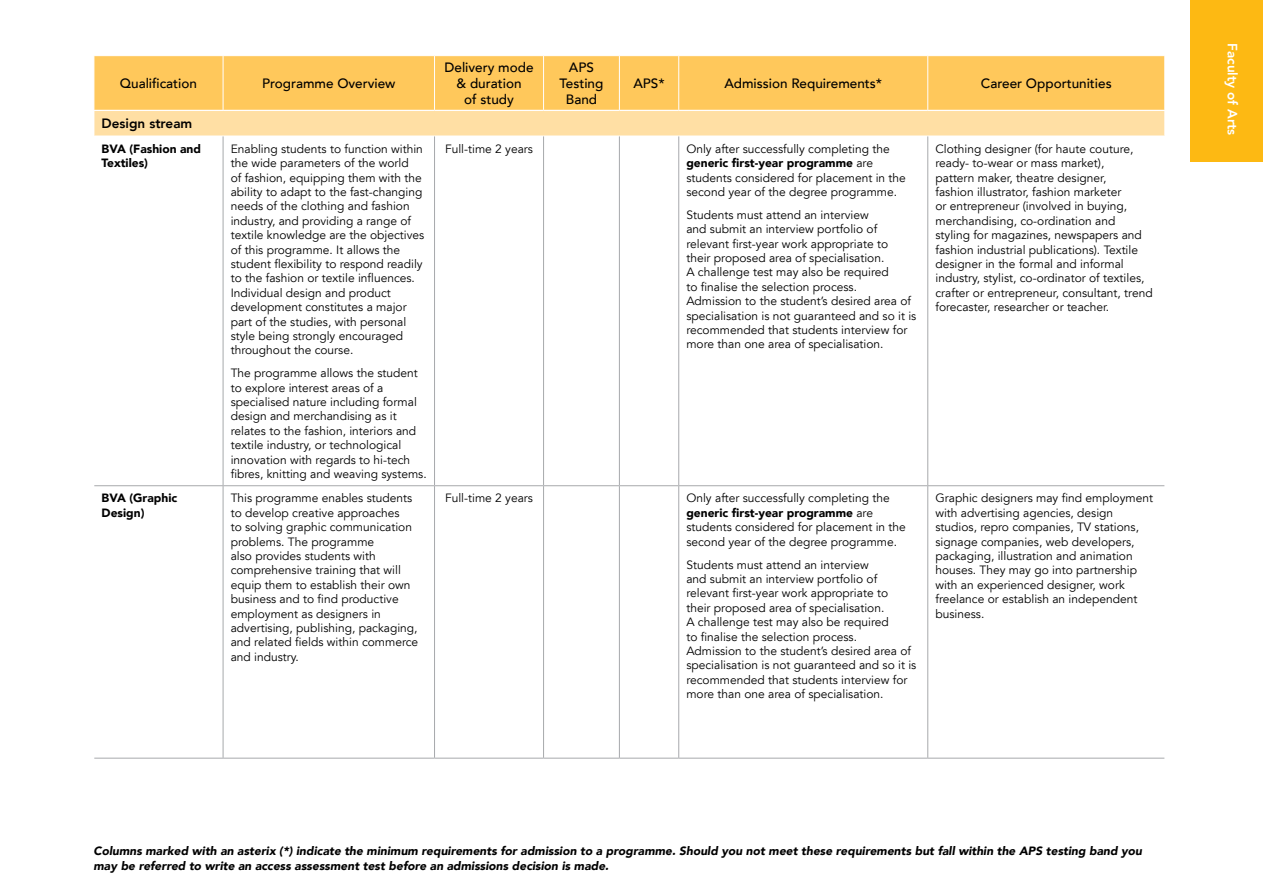
<style>
.page{position:relative;width:1263px;height:893px;background:#fff}
.page>*{position:absolute;margin:0;border:0;box-sizing:border-box;transform-origin:0 0}
.t1{font:500 13.5px/16.2px "Avenir LT";color:#000;text-align:center}
.t2{font:800 13.5px "Avenir LT";color:#fff}
.t3{font:800 13.5px "Avenir LT";color:#000}
.t4{font:12px/14.4px "Avenir LT";color:#000}
.t5{font:italic 900 12px/14.4px "Avenir LT";color:#000}
.t6{font:900 12px/14.4px "Avenir LT";color:#000}
.s1{font-weight:900}
</style>
<div class="page">
<div style="left:95px;top:56px;width:1069px;height:54px;background:#ffc85b"></div>
<hr style="left:223px;top:56px;width:1px;height:54px;background:#fff">
<hr style="left:434px;top:56px;width:1px;height:54px;background:#fff">
<hr style="left:543px;top:56px;width:1px;height:54px;background:#fff">
<hr style="left:619px;top:56px;width:1px;height:54px;background:#fff">
<hr style="left:678px;top:56px;width:1px;height:54px;background:#fff">
<hr style="left:927px;top:56px;width:1px;height:54px;background:#fff">
<div style="left:1191px;top:0;width:72px;height:162px;background:#fdb913"></div>
<div style="left:94px;top:111px;width:1071px;height:25px;background:#ffdfa4"></div>
<svg style="left:94px;top:111px;width:1px;height:25px"></svg>
<svg style="left:1164px;top:111px;width:1px;height:25px"></svg>
<hr style="left:223px;top:136px;width:1px;height:349px;background:#a7a9ac">
<hr style="left:434px;top:136px;width:1px;height:349px;background:#a7a9ac">
<hr style="left:543px;top:136px;width:1px;height:349px;background:#a7a9ac">
<hr style="left:619px;top:136px;width:1px;height:349px;background:#a7a9ac">
<hr style="left:678px;top:136px;width:1px;height:349px;background:#a7a9ac">
<hr style="left:927px;top:136px;width:1px;height:349px;background:#a7a9ac">
<hr style="left:94px;top:485px;width:129px;height:1px;background:#a7a9ac">
<hr style="left:223px;top:486px;width:1px;height:272px;background:#a7a9ac">
<hr style="left:223px;top:485px;width:211px;height:1px;background:#a7a9ac">
<hr style="left:434px;top:486px;width:1px;height:272px;background:#a7a9ac">
<hr style="left:434px;top:485px;width:109px;height:1px;background:#a7a9ac">
<hr style="left:543px;top:485px;width:76px;height:1px;background:#a7a9ac">
<hr style="left:543px;top:486px;width:1px;height:272px;background:#a7a9ac">
<hr style="left:619px;top:486px;width:1px;height:272px;background:#a7a9ac">
<hr style="left:619px;top:485px;width:60px;height:1px;background:#a7a9ac">
<hr style="left:679px;top:485px;width:249px;height:1px;background:#a7a9ac">
<hr style="left:678px;top:486px;width:1px;height:272px;background:#a7a9ac">
<hr style="left:927px;top:486px;width:1px;height:272px;background:#a7a9ac">
<hr style="left:928px;top:485px;width:236px;height:1px;background:#a7a9ac">
<hr style="left:94px;top:758px;width:129px;height:1px;background:#a7a9ac">
<hr style="left:223px;top:758px;width:211px;height:1px;background:#a7a9ac">
<hr style="left:434px;top:758px;width:109px;height:1px;background:#a7a9ac">
<hr style="left:543px;top:758px;width:76px;height:1px;background:#a7a9ac">
<hr style="left:619px;top:758px;width:60px;height:1px;background:#a7a9ac">
<hr style="left:679px;top:758px;width:249px;height:1px;background:#a7a9ac">
<hr style="left:928px;top:758px;width:236px;height:1px;background:#a7a9ac">
<p class="t1" style="left:120px;top:76px;width:79px">Qualification</p>
<p class="t1" style="left:262px;top:76px;width:135px">Programme Overview</p>
<p class="t3" style="left:102px;top:116px;width:92px">Design stream</p>
<p class="t6" style="left:102px;top:141px;width:101px">BVA (Fashion and<br>Textiles)</p>
<p class="t4" style="left:231px;top:142px;width:195px">Enabling students to function within the wide parameters of the world<br>of fashion, equipping them with the ability to adapt to the fast-changing needs of the clothing and fashion industry, and providing a range of textile knowledge are the objectives of this programme. It allows the student flexibility to respond readily to the fashion or textile influences.<br>Individual design and product development constitutes a major part of the studies, with personal style being strongly encouraged throughout the course.</p>
<p class="t4" style="left:231px;top:366px;width:197px">The programme allows the student to explore interest areas of a specialised nature including formal design and merchandising as it relates to the fashion, interiors and textile industry, or technological innovation with regards to hi-tech fibres, knitting and weaving systems.</p>
<p class="t1" style="left:444px;top:59px;width:91px">Delivery mode &amp; duration<br>of study</p>
<p class="t1" style="left:560px;top:59px;width:45px">APS<br>Testing<br>Band</p>
<p class="t1" style="left:633px;top:76px;width:33px">APS*</p>
<p class="t1" style="left:724px;top:76px;width:159px">Admission Requirements*</p>
<p class="t1" style="left:981px;top:76px;width:132px">Career Opportunities</p>
<p class="t4" style="left:445px;top:142px;width:89px">Full-time 2 years</p>
<p class="t4" style="left:686px;top:142px;width:221px">Only after successfully completing the <span class="s1">generic first-year programme</span> are students considered for placement in the second year of the degree programme.</p>
<p class="t4" style="left:686px;top:208px;width:231px">Students must attend an interview<br>and submit an interview portfolio of relevant first-year work appropriate to<br>their proposed area of specialisation.<br>A challenge test may also be required<br>to finalise the selection process.<br>Admission to the student’s desired area of specialisation is not guaranteed and so it is recommended that students interview for more than one area of specialisation.</p>
<p class="t4" style="left:935px;top:142px;width:219px">Clothing designer (for haute couture, ready- to-wear or mass market),<br>pattern maker, theatre designer,<br>fashion illustrator, fashion marketer<br>or entrepreneur (involved in buying, merchandising, co-ordination and styling for magazines, newspapers and fashion industrial publications). Textile designer in the formal and informal industry, stylist, co-ordinator of textiles, crafter or entrepreneur, consultant, trend forecaster, researcher or teacher.</p>
<p class="t6" style="left:102px;top:491px;width:77px">BVA (Graphic<br>Design)</p>
<p class="t4" style="left:231px;top:491px;width:189px">This programme enables students to develop creative approaches<br>to solving graphic communication problems. The programme<br>also provides students with comprehensive training that will equip them to establish their own business and to find productive employment as designers in advertising, publishing, packaging, and related fields within commerce and industry.</p>
<p class="t4" style="left:445px;top:491px;width:89px">Full-time 2 years</p>
<p class="t4" style="left:686px;top:491px;width:221px">Only after successfully completing the <span class="s1">generic first-year programme</span> are students considered for placement in the second year of the degree programme.</p>
<p class="t4" style="left:686px;top:558px;width:231px">Students must attend an interview<br>and submit an interview portfolio of relevant first-year work appropriate to<br>their proposed area of specialisation.<br>A challenge test may also be required<br>to finalise the selection process.<br>Admission to the student’s desired area of specialisation is not guaranteed and so it is recommended that students interview for more than one area of specialisation.</p>
<p class="t4" style="left:935px;top:491px;width:219px">Graphic designers may find employment with advertising agencies, design studios, repro companies, TV stations, signage companies, web developers, packaging, illustration and animation houses. They may go into partnership with an experienced designer, work freelance or establish an independent business.</p>
<p class="t5" style="left:94px;top:844px;width:1050px">Columns marked with an asterix (*) indicate the minimum requirements for admission to a programme. Should you not meet these requirements but fall within the APS testing band you may be referred to write an access assessment test before an admissions decision is made.</p>
<p class="t2" style="left:1240px;top:43px;width:94px;rotate:90deg">Faculty of Arts</p>
</div>
